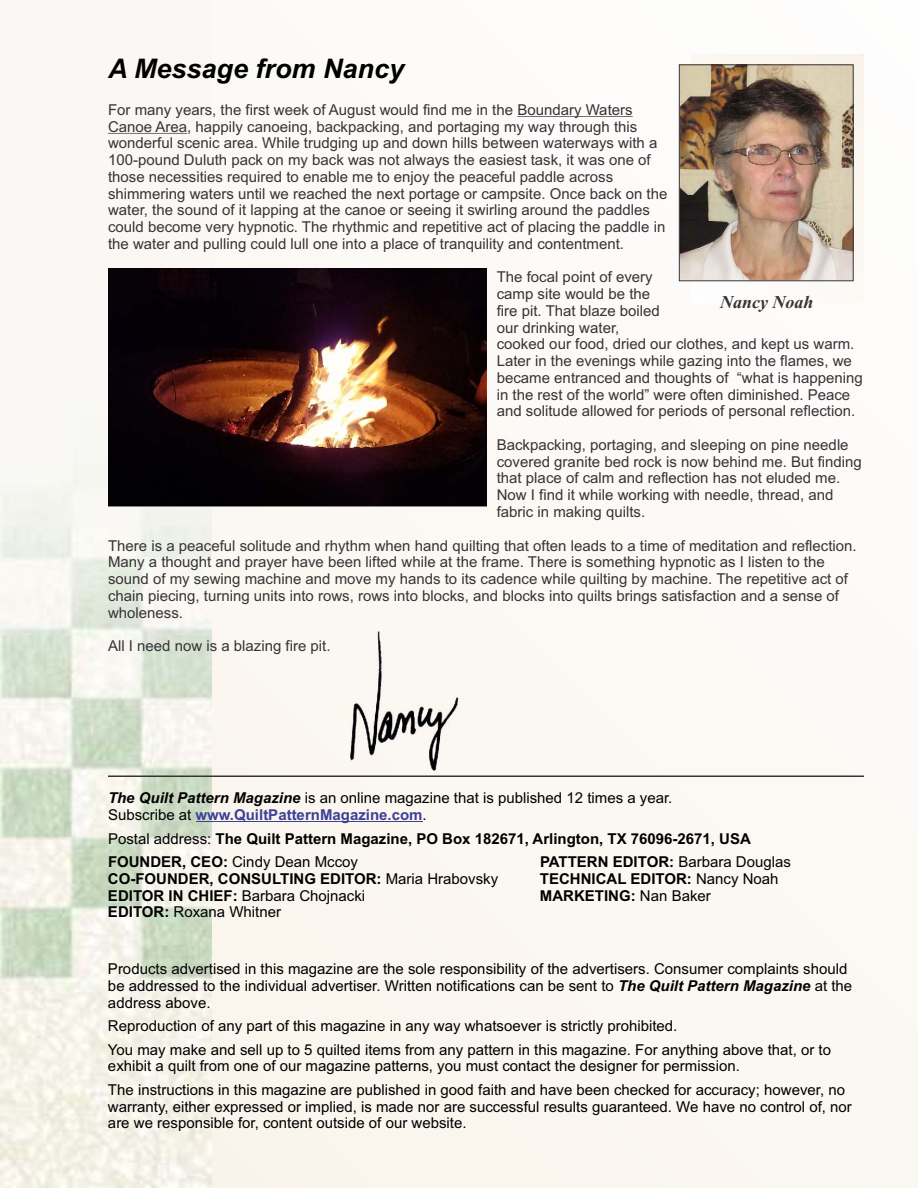
<style>
.page{position:relative;width:918px;height:1188px;background:#fcf9f4}
.page>*{position:absolute;margin:0;border:0;box-sizing:border-box;transform-origin:0 0}
.t1{font:italic 700 27px "Arial";color:#000}
.t2{font:italic 700 18px "Times New Roman";color:#383336}
.t3{font:15px/16.8px "Arial";color:#383336}
.t4{font:15px/16.8px "Arial";color:#000}
.t5{font:700 15px/23.4px "Arial";color:#000}
.s1{font-weight:700;font-style:italic}
.s2{font-weight:700;color:#3d4094}
.s3{font-weight:400}
.s4{font-weight:700}
</style>
<div class="page">
<img style="left:0;top:132px;width:211px;height:1056px">
<hr style="left:517px;top:116px;width:116px;height:1px;background:#383336">
<hr style="left:108px;top:133px;width:79px;height:1px;background:#383336">
<hr style="left:196px;top:821px;width:227px;height:1px;background:#3d4094">
<hr style="left:108px;top:775px;width:756px;height:2px;background:#383336">
<svg style="left:691px;top:54px;width:173px;height:228px"></svg>
<img style="left:681px;top:67px;width:170px;height:212px">
<div style="left:679px;top:65px;width:174px;height:216px;border:1px solid #383336"></div>
<img style="left:350px;top:631px;width:108px;height:139px">
<img style="left:108px;top:269px;width:378px;height:237px">
<h1 class="t1" style="left:108px;top:59px;width:298px">A Message from Nancy</h1>
<p class="t3" style="left:108px;top:103px;width:561px">For many years, the first week of August would find me in the Boundary Waters Canoe Area, happily canoeing, backpacking, and portaging my way through this wonderful scenic area. While trudging up and down hills between waterways with a 100-pound Duluth pack on my back was not always the easiest task, it was one of those necessities required to enable me to enjoy the peaceful paddle across shimmering waters until we reached the next portage or campsite. Once back on the water, the sound of it lapping at the canoe or seeing it swirling around the paddles could become very hypnotic. The rhythmic and repetitive act of placing the paddle in the water and pulling could lull one into a place of tranquility and contentment.</p>
<p class="t3" style="left:497px;top:270px;width:368px">The focal point of every<br>camp site would be the<br>fire pit. That blaze boiled<br>our drinking water,<br>cooked our food, dried our clothes, and kept us warm.<br>Later in the evenings while gazing into the flames, we became entranced and thoughts of “what is happening in the rest of the world” were often diminished. Peace and solitude allowed for periods of personal reflection.</p>
<p class="t3" style="left:497px;top:438px;width:367px">Backpacking, portaging, and sleeping on pine needle covered granite bed rock is now behind me. But finding that place of calm and reflection has not eluded me.<br>Now I find it while working with needle, thread, and fabric in making quilts.</p>
<p class="t3" style="left:108px;top:538px;width:750px">There is a peaceful solitude and rhythm when hand quilting that often leads to a time of meditation and reflection.<br>Many a thought and prayer have been lifted while at the frame. There is something hypnotic as I listen to the sound of my sewing machine and move my hands to its cadence while quilting by machine. The repetitive act of chain piecing, turning units into rows, rows into blocks, and blocks into quilts brings satisfaction and a sense of wholeness.</p>
<p class="t3" style="left:108px;top:639px;width:224px">All I need now is a blazing fire pit.</p>
<p class="t2" style="left:720px;top:295px;width:95px">Nancy Noah</p>
<p class="t4" style="left:108px;top:791px;width:566px"><span class="s1">The Quilt Pattern Magazine</span> is an online magazine that is published 12 times a year.<br>Subscribe at <span class="s2">www.QuiltPatternMagazine.com</span>.</p>
<p class="t5" style="left:108px;top:828px;width:644px"><span class="s3">Postal address:</span> The Quilt Pattern Magazine, PO Box 182671, Arlington, TX 76096-2671, USA<br>FOUNDER, CEO: <span class="s3">Cindy Dean Mccoy</span></p>
<p class="t5" style="left:540px;top:851px;width:252px">PATTERN EDITOR: <span class="s3">Barbara Douglas</span></p>
<p class="t5" style="left:108px;top:868px;width:392px">CO-FOUNDER, CONSULTING EDITOR: <span class="s3">Maria Hrabovsky</span></p>
<p class="t5" style="left:540px;top:868px;width:240px">TECHNICAL EDITOR: <span class="s3">Nancy Noah</span></p>
<p class="t4" style="left:108px;top:888px;width:259px"><span class="s4">EDITOR IN CHIEF:</span> Barbara Chojnacki</p>
<p class="t5" style="left:540px;top:885px;width:172px">MARKETING: <span class="s3">Nan Baker</span></p>
<p class="t4" style="left:108px;top:905px;width:175px"><span class="s4">EDITOR:</span> Roxana Whitner</p>
<p class="t4" style="left:108px;top:962px;width:746px">Products advertised in this magazine are the sole responsibility of the advertisers. Consumer complaints should be addressed to the individual advertiser. Written notifications can be sent to <span class="s1">The Quilt Pattern Magazine</span> at the address above.</p>
<p class="t4" style="left:108px;top:1016px;width:725px;line-height:23.4px">Reproduction of any part of this magazine in any way whatsoever is strictly prohibited.<br>You may make and sell up to 5 quilted items from any pattern in this magazine. For anything above that, or to</p>
<p class="t4" style="left:108px;top:1056px;width:739px;line-height:23.4px">exhibit a quilt from one of our magazine patterns, you must contact the designer for permission.<br>The instructions in this magazine are published in good faith and have been checked for accuracy; however, no</p>
<p class="t4" style="left:108px;top:1099px;width:745px">warranty, either expressed or implied, is made nor are successful results guaranteed. We have no control of, nor are we responsible for, content outside of our website.</p>
</div>
